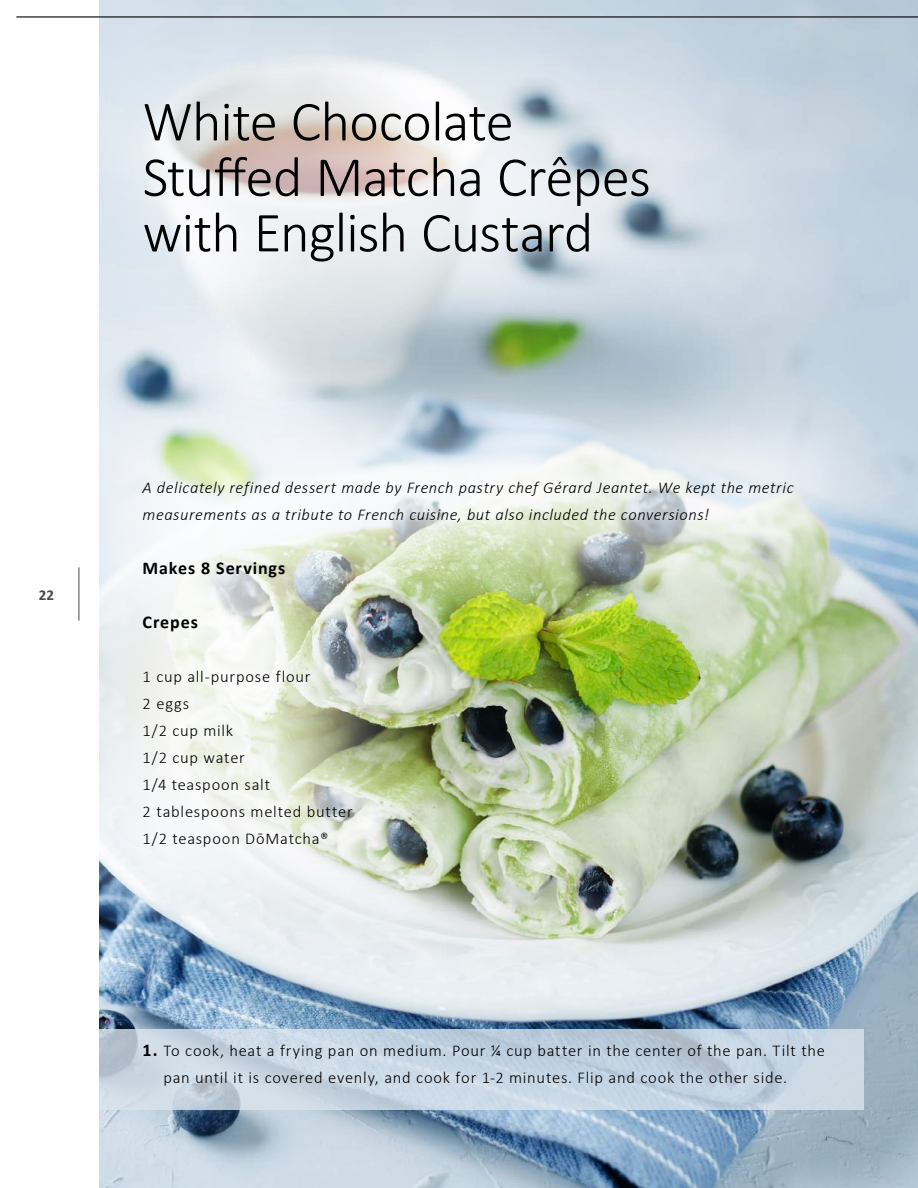
<style>
.page{position:relative;width:918px;height:1188px;background:#fff}
.page>*{position:absolute;margin:0;border:0;box-sizing:border-box;transform-origin:0 0}
.t1{font:300 57px/55.5px "Calibri";letter-spacing:-.015em;color:#000}
.t2{font:700 18px "Calibri";letter-spacing:.05em;color:#000}
.t3{font:300 16.5px/27px "Calibri";letter-spacing:.045em;color:#000}
.t4{font:italic 300 16.5px/27px "Calibri";letter-spacing:.035em;color:#000}
.t5{font:700 15px "Calibri";color:#48484a}
.s1{font-weight:700;font-size:18px}
</style>
<div class="page">
<img style="left:99px;top:0;width:819px;height:1188px">
<div style="left:22px;top:0;width:746px;height:381px;background:#fff;opacity:.8"></div>
<div style="left:15px;top:353px;width:902px;height:620px;background:#fff;opacity:.8"></div>
<svg style="left:99px;top:1029px;width:765px;height:80px;background:#c5d3e0"></svg>
<hr style="left:16px;top:16px;width:902px;height:2px;background:#000">
<hr style="left:79px;top:567px;width:1px;height:54px;background:#48484a">
<p class="t5" style="left:39px;top:584px;width:17px">22</p>
<h1 class="t1" style="left:143px;top:93px;width:510px">White Chocolate<br>Stuffed Matcha Crêpes with English Custard</h1>
<p class="t4" style="left:143px;top:473px;width:652px">A delicately refined dessert made by French pastry chef Gérard Jeantet. We kept the metric measurements as a tribute to French cuisine, but also included the conversions!</p>
<p class="t2" style="left:143px;top:555px;width:144px">Makes 8 Servings</p>
<p class="t2" style="left:143px;top:609px;width:57px">Crepes</p>
<p class="t3" style="left:143px;top:662px;width:212px">1 cup all-purpose flour<br>2 eggs<br>1/2 cup milk<br>1/2 cup water<br>1/4 teaspoon salt<br>2 tablespoons melted butter<br>1/2 teaspoon DōMatcha®</p>
<p class="t3" style="left:163px;top:1037px;width:663px;text-indent:-21px"><span class="s1">1.</span> To cook, heat a frying pan on medium. Pour ¼ cup batter in the center of the pan. Tilt the pan until it is covered evenly, and cook for 1-2 minutes. Flip and cook the other side.</p>
</div>
